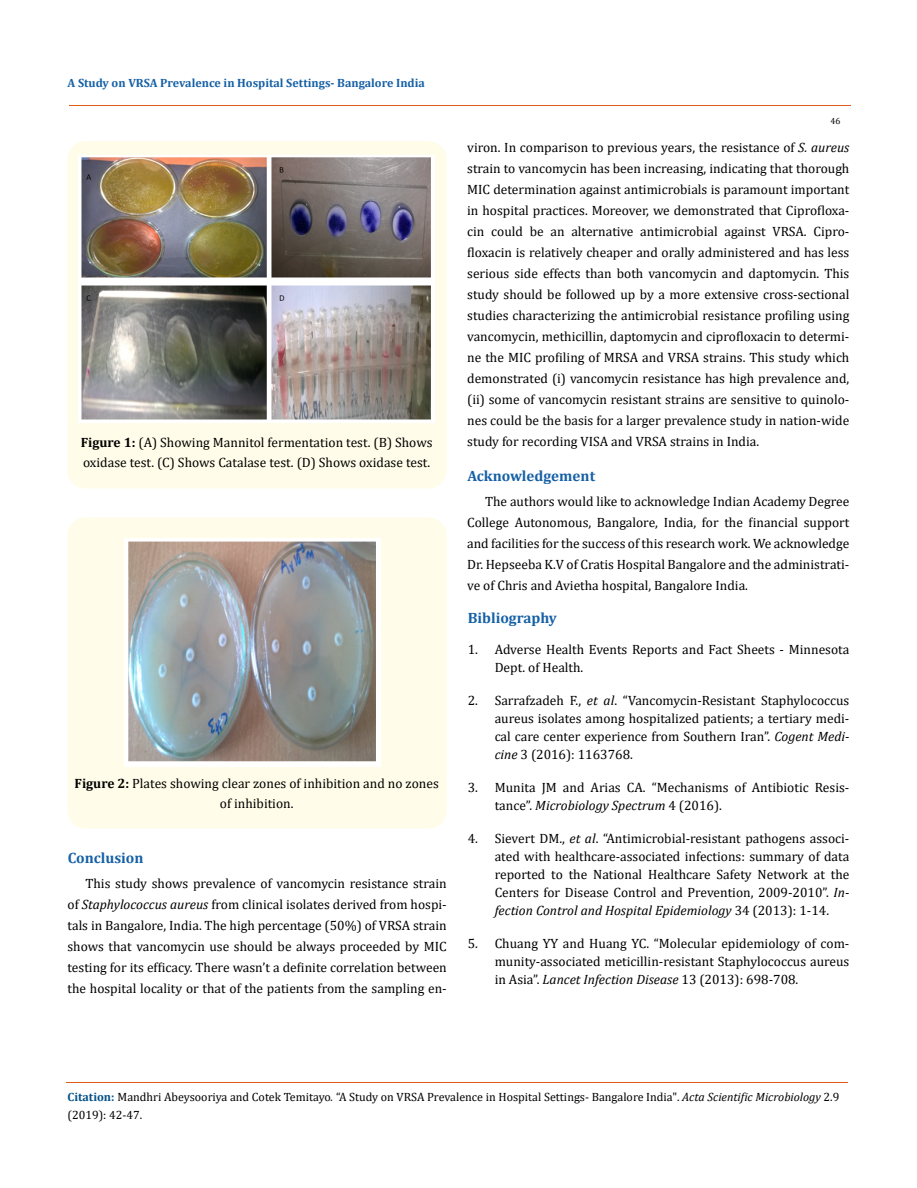
<style>
.page{position:relative;width:917px;height:1188px;background:#fff}
.page>*{position:absolute;margin:0;border:0;box-sizing:border-box;transform-origin:0 0}
.t1{font:700 15px "Cambria";color:#1560a6}
.t2{font:13.5px/21px "Cambria";color:#000;text-align:justify}
.t3{font:12px/18px "Cambria";color:#000}
.t4{font:700 12px "Cambria";color:#1560a6}
.t5{font:9px "Cambria";color:#000}
.s1{font-weight:700}
.s2{font-style:italic}
.s3{font-weight:700;color:#035089}
</style>
<div class="page">
<hr style="left:69px;top:106px;width:781px;height:1px;background:#e05d1a">
<div style="left:67px;top:141px;width:380px;height:347px;background:#fffde9;border-radius:18px"></div>
<img style="left:78px;top:156px;width:356px;height:267px">
<div style="left:67px;top:518px;width:380px;height:311px;background:#fffde9;border-radius:18px"></div>
<img style="left:125px;top:538px;width:255px;height:228px">
<hr style="left:66px;top:1082px;width:781px;height:1px;background:#e05d1a">
<p class="t4" style="left:68px;top:74px;width:359px">A Study on VRSA Prevalence in Hospital Settings- Bangalore India</p>
<p class="t2" style="left:81px;top:432px;width:353px;line-height:20.2px"><span class="s1">Figure 1:</span> (A) Showing Mannitol fermentation test. (B) Shows oxidase test. (C) Shows Catalase test. (D) Shows oxidase test.</p>
<p class="t2" style="left:75px;top:773px;width:366px;line-height:20.2px;text-align:center"><span class="s1">Figure 2:</span> Plates showing clear zones of inhibition and no zones of inhibition.</p>
<p class="t1" style="left:68px;top:847px;width:77px">Conclusion</p>
<p class="t2" style="left:67px;top:873px;width:381px;text-indent:18px">This study shows prevalence of vancomycin resistance strain of <span class="s2">Staphylococcus aureus</span> from clinical isolates derived from hospi&shy;tals in Bangalore, India. The high percentage (50%) of VRSA strain shows that vancomycin use should be always proceeded by MIC testing for its efficacy. There wasn’t a definite correlation between the hospital locality or that of the patients from the sampling en-</p>
<p class="t5" style="left:830px;top:116px;width:11px">46</p>
<p class="t2" style="left:467px;top:136px;width:384px">viron. In comparison to previous years, the resistance of <span class="s2">S. aureus </span>strain to vancomycin has been increasing, indicating that thorough MIC determination against antimicrobials is paramount important in hospital practices. Moreover, we demonstrated that Ciprofloxa&shy;cin could be an alternative antimicrobial against VRSA. Cipro&shy;floxacin is relatively cheaper and orally administered and has less serious side effects than both vancomycin and daptomycin. This study should be followed up by a more extensive cross-sectional studies characterizing the antimicrobial resistance profiling using vancomycin, methicillin, daptomycin and ciprofloxacin to determi&shy;ne the MIC profiling of MRSA and VRSA strains. This study which demonstrated (i) vancomycin resistance has high prevalence and, (ii) some of vancomycin resistant strains are sensitive to quinolo&shy;nes could be the basis for a larger prevalence study in nation-wide study for recording VISA and VRSA strains in India.</p>
<p class="t1" style="left:467px;top:465px;width:129px">Acknowledgement</p>
<p class="t2" style="left:467px;top:491px;width:384px;text-indent:18px">The authors would like to acknowledge Indian Academy Degree College Autonomous, Bangalore, India, for the financial support and facilities for the success of this research work. We acknowledge Dr. Hepseeba K.V of Cratis Hospital Bangalore and the administrati&shy;ve of Chris and Avietha hospital, Bangalore India.</p>
<p class="t1" style="left:468px;top:607px;width:91px">Bibliography</p>
<p class="t2" style="left:494px;top:641px;width:356px;line-height:18px;text-indent:-27px">1. Adverse Health Events Reports and Fact Sheets - Minnesota<br>Dept. of Health.</p>
<p class="t2" style="left:494px;top:692px;width:356px;line-height:18px;text-indent:-27px">2. Sarrafzadeh F., <span class="s2">et al</span>. “Vancomycin-Resistant Staphylococcus aureus isolates among hospitalized patients; a tertiary medi&shy;cal care center experience from Southern Iran”. <span class="s2">Cogent Medi&shy;cine</span> 3 (2016): 1163768.</p>
<p class="t2" style="left:494px;top:779px;width:356px;line-height:18px;text-indent:-27px">3. Munita JM and Arias CA. “Mechanisms of Antibiotic Resis&shy;tance”. <span class="s2">Microbiology Spectrum</span> 4 (2016).</p>
<p class="t2" style="left:494px;top:830px;width:356px;line-height:18px;text-indent:-27px">4. Sievert DM., <span class="s2">et al</span>. “Antimicrobial-resistant pathogens associ&shy;ated with healthcare-associated infections: summary of data reported to the National Healthcare Safety Network at the Centers for Disease Control and Prevention, 2009-2010”. <span class="s2">In&shy;fection Control and Hospital Epidemiology</span> 34 (2013): 1-14.</p>
<p class="t2" style="left:494px;top:935px;width:356px;line-height:18px;text-indent:-27px">5. Chuang YY and Huang YC. “Molecular epidemiology of com&shy;munity-associated meticillin-resistant Staphylococcus aureus in Asia”. <span class="s2">Lancet Infection Disease</span> 13 (2013): 698-708.</p>
<p class="t3" style="left:67px;top:1088px;width:773px"><span class="s3">Citation:</span> Mandhri Abeysooriya and Cotek Temitayo<span class="s2">.</span> “A Study on VRSA Prevalence in Hospital Settings- Bangalore India". <span class="s2">Acta Scientific Microbiology</span> 2.9 (2019): 42-47.</p>
</div>
